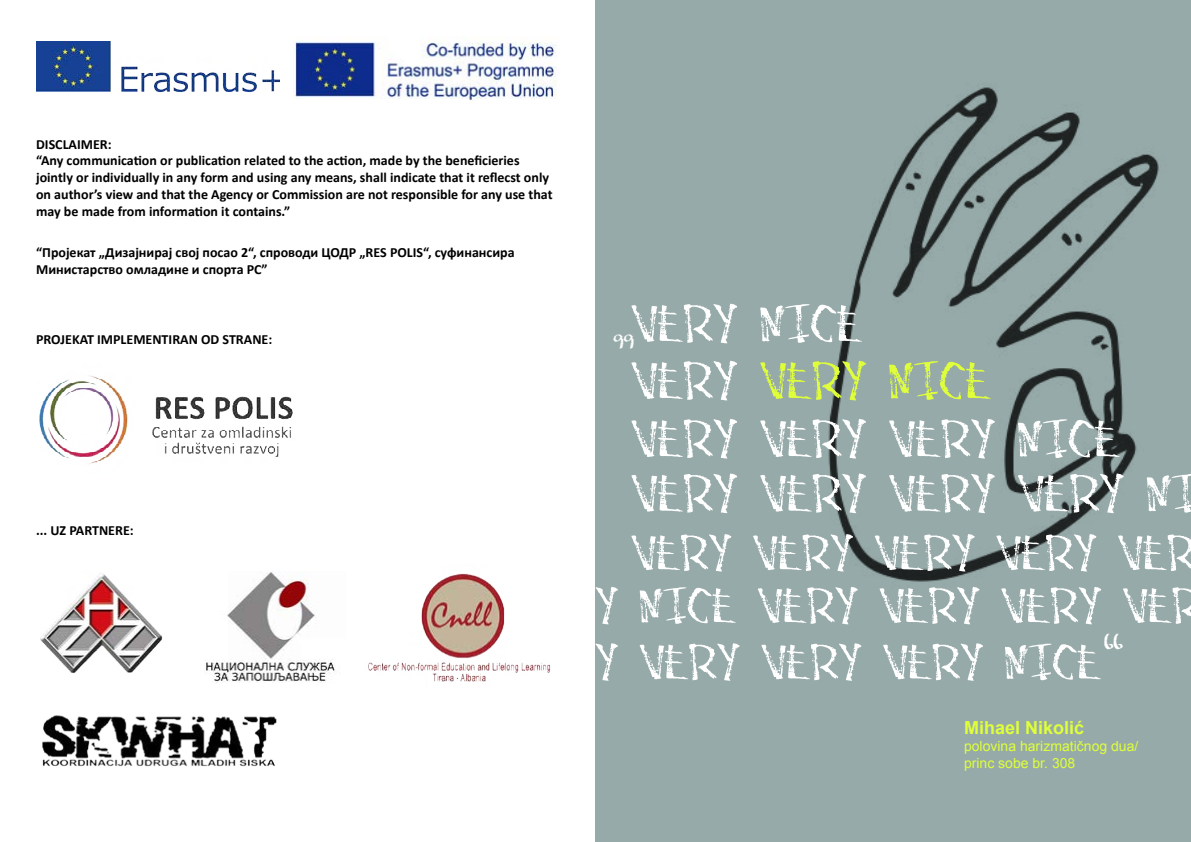
<style>
.page{position:relative;width:1191px;height:842px;background:#fff}
.page>*{position:absolute;margin:0;border:0;box-sizing:border-box;transform-origin:0 0}
.t1{font:90px "Stale Marker";color:#fff}
.t2{font:90px "Stale Marker";color:#dfff3a}
.t3{font:85.1px "Stale Marker";color:#fff}
.t4{font:39px "Stale Marker";color:#fff}
.t5{font:700 18px "Arial";color:#dfff3a}
.t6{font:700 14px/16.8px "Calibri";color:#000}
.t7{font:14px/16.8px "Arial";color:#dfff3a}
.s1{color:#fff}
</style>
<div class="page">
<img style="left:39px;top:375px;width:254px;height:89px">
<img style="left:40px;top:573px;width:122px;height:100px">
<img style="left:204px;top:572px;width:136px;height:110px">
<img style="left:368px;top:573px;width:183px;height:109px">
<img style="left:42px;top:715px;width:235px;height:52px">
<img style="left:36px;top:41px;width:243px;height:50px">
<img style="left:293px;top:36px;width:264px;height:64px">
<div style="left:595px;top:0;width:596px;height:842px;background:#96aaa9"></div>
<img style="left:828px;top:87px;width:331px;height:495px">
<p class="t6" style="left:36px;top:135px;width:518px">DISCLAIMER:<br>“Any communication or publication related to the action, made by the beneficieries jointly or individually in any form and using any means, shall indicate that it reflecst only on author’s view and that the Agency or Commission are not responsible for any use that may be made from information it contains.”</p>
<p class="t6" style="left:36px;top:244px;width:480px">“Пројекат „Дизајнирај свој посао 2“, спроводи ЦОДР „RES POLIS“, суфинансира<br>Министарство омладине и спорта РС”</p>
<p class="t6" style="left:36px;top:331px;width:238px">PROJEKAT IMPLEMENTIRAN OD STRANE:</p>
<p class="t6" style="left:36px;top:522px;width:99px">... UZ PARTNERE:</p>
<h1 class="t1" style="left:631px;top:262px;width:233px">VERY NICE</h1>
<h3 class="t4" style="left:613px;top:315px;width:22px">99</h3>
<h1 class="t2" style="left:631px;top:319px;width:362px"><span class="s1">VERY</span> VERY NICE</h1>
<h1 class="t1" style="left:631px;top:377px;width:490px">VERY VERY very NICE</h1>
<h1 class="t1" style="left:631px;top:431px;width:567px">VERY VERY very very NI</h1>
<h2 class="t3" style="left:631px;top:494px;width:565px">VERY VERY very very ver</h2>
<h2 class="t3" style="left:595px;top:547px;width:606px">y NICE very very very ver</h2>
<h2 class="t3" style="left:595px;top:604px;width:508px">y very very very nice</h2>
<h3 class="t4" style="left:1104px;top:615px;width:20px">66</h3>
<p class="t5" style="left:964px;top:715px;width:122px">Mihael Nikolić</p>
<p class="t7" style="left:964px;top:738px;width:176px">polovina harizmatičnog dua/ princ sobe br. 308</p>
</div>
